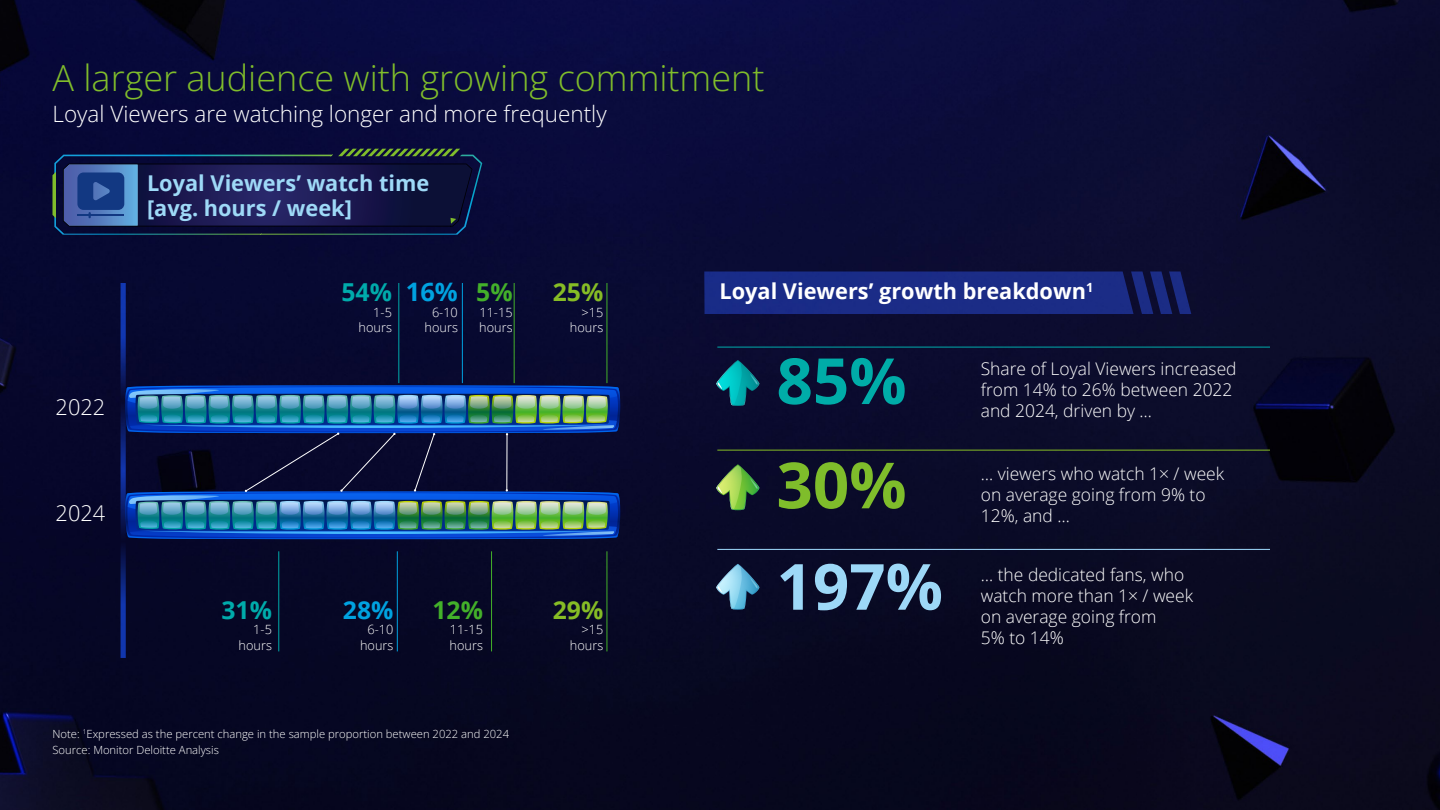
<style>
.page{position:relative;width:1440px;height:810px;background:#fff}
.page>*{position:absolute;margin:0;border:0;box-sizing:border-box;transform-origin:0 0}
.t1{font:700 63.68px "Open Sans";color:#9dd8f7}
.t2{font:700 63.68px "Open Sans";color:#00aca8}
.t3{font:700 63.68px "Open Sans";color:#7fbd2b}
.t4{font:36px "Open Sans";color:#80bd2b}
.t5{font:700 25.5px "Open Sans";color:#00a2e0}
.t6{font:700 24.75px "Open Sans";color:#00abab}
.t7{font:700 24.75px "Open Sans";color:#86bc25}
.t8{font:700 24.75px "Open Sans";color:#43b02a}
.t9{font:700 24.75px "Open Sans";color:#00a2e0}
.t10{font:22.5px "Open Sans";color:#fff}
.t11{font:700 21.75px/25.5px "Open Sans";color:#9ed9f7}
.t12{font:700 21.75px "Open Sans";color:#fff}
.t13{font:300 21.75px "Open Sans";color:#fff}
.t14{font:300 17.4px/20.9px "Open Sans";color:#fff}
.t15{font:300 12.75px/15.3px "Open Sans";color:#fff;text-align:right}
.t16{font:11.25px/16.5px "Open Sans";color:#fff}
</style>
<div class="page">
<img style="left:0;top:0;width:1440px;height:810px">
<svg style="left:121px;top:283px;width:5px;height:375px;background:#0d257f"></svg>
<hr style="left:399px;top:283px;width:1px;height:100px;background:#00abab">
<hr style="left:462px;top:283px;width:1px;height:100px;background:#00a2e0">
<hr style="left:514px;top:283px;width:1px;height:100px;background:#43b02a">
<hr style="left:607px;top:283px;width:1px;height:100px;background:#43b02a">
<hr style="left:279px;top:551px;width:1px;height:100px;background:#00abab">
<hr style="left:397px;top:551px;width:1px;height:100px;background:#00a2e0">
<hr style="left:491px;top:551px;width:1px;height:100px;background:#43b02a">
<hr style="left:607px;top:551px;width:1px;height:100px;background:#43b02a">
<img style="left:125px;top:385px;width:495px;height:154px">
<svg style="left:716px;top:564px;width:44px;height:46px;background:#466d8b"></svg>
<svg style="left:716px;top:464px;width:44px;height:46px;background:#4d6f3e"></svg>
<svg style="left:716px;top:360px;width:44px;height:46px;background:#086476"></svg>
<hr style="left:717px;top:347px;width:553px;height:1px;background:#00abab">
<hr style="left:717px;top:450px;width:553px;height:1px;background:#86bc25">
<hr style="left:717px;top:549px;width:553px;height:1px;background:#a0dcff">
<svg style="left:53px;top:149px;width:429px;height:86px;background:#1a2453"></svg>
<div style="left:704px;top:272px;width:487px;height:42px;background:#1b2c86"></div>
<h2 class="t4" style="left:52px;top:53px;width:713px">A larger audience with growing commitment</h2>
<p class="t10" style="left:52px;top:98px;width:556px">Loyal Viewers are watching longer and more frequently</p>
<p class="t13" style="left:56px;top:392px;width:51px">2022</p>
<p class="t13" style="left:56px;top:498px;width:51px">2024</p>
<p class="t11" style="left:147px;top:170px;width:284px">Loyal Viewers’ watch time [avg. hours / week]</p>
<h3 class="t6" style="left:341px;top:275px;width:52px">54%</h3>
<p class="t15" style="left:359px;top:304px;width:35px">1-5 hours</p>
<h3 class="t5" style="left:406px;top:274px;width:54px">16%</h3>
<p class="t15" style="left:425px;top:304px;width:35px;text-align:center">6-10 hours</p>
<h3 class="t8" style="left:476px;top:275px;width:38px">5%</h3>
<p class="t15" style="left:479px;top:304px;width:35px;text-align:left">11-15 hours</p>
<h3 class="t6" style="left:221px;top:593px;width:52px">31%</h3>
<p class="t15" style="left:239px;top:622px;width:35px">1-5 hours</p>
<h3 class="t9" style="left:343px;top:593px;width:52px">28%</h3>
<p class="t15" style="left:360px;top:622px;width:35px;text-align:center">6-10 hours</p>
<h3 class="t8" style="left:432px;top:593px;width:52px">12%</h3>
<p class="t15" style="left:450px;top:622px;width:35px;text-align:left">11-15 hours</p>
<p class="t16" style="left:52px;top:725px;width:458px">Note: <sup>1</sup>Expressed as the percent change in the sample proportion between 2022 and 2024<br>Source: Monitor Deloitte Analysis</p>
<h3 class="t7" style="left:553px;top:275px;width:52px">25%</h3>
<p class="t15" style="left:570px;top:304px;width:35px">&gt;15 hours</p>
<h3 class="t7" style="left:553px;top:593px;width:52px">29%</h3>
<p class="t15" style="left:570px;top:622px;width:35px">&gt;15 hours</p>
<p class="t12" style="left:719px;top:276px;width:375px">Loyal Viewers’ growth breakdown<sup>1</sup></p>
<h1 class="t2" style="left:776px;top:336px;width:132px">85%</h1>
<h1 class="t3" style="left:776px;top:440px;width:132px">30%</h1>
<h1 class="t1" style="left:776px;top:542px;width:168px">197%</h1>
<p class="t14" style="left:981px;top:358px;width:257px">Share of Loyal Viewers increased from 14% to 26% between 2022</p>
<p class="t14" style="left:981px;top:400px;width:173px">and 2024, driven by …</p>
<p class="t14" style="left:981px;top:463px;width:245px">… viewers who watch 1× / week on average going from 9% to</p>
<p class="t14" style="left:981px;top:504px;width:91px">12%, and …</p>
<p class="t14" style="left:981px;top:564px;width:214px">… the dedicated fans, who watch more than 1× / week on average going from<br>5% to 14%</p>
</div>
